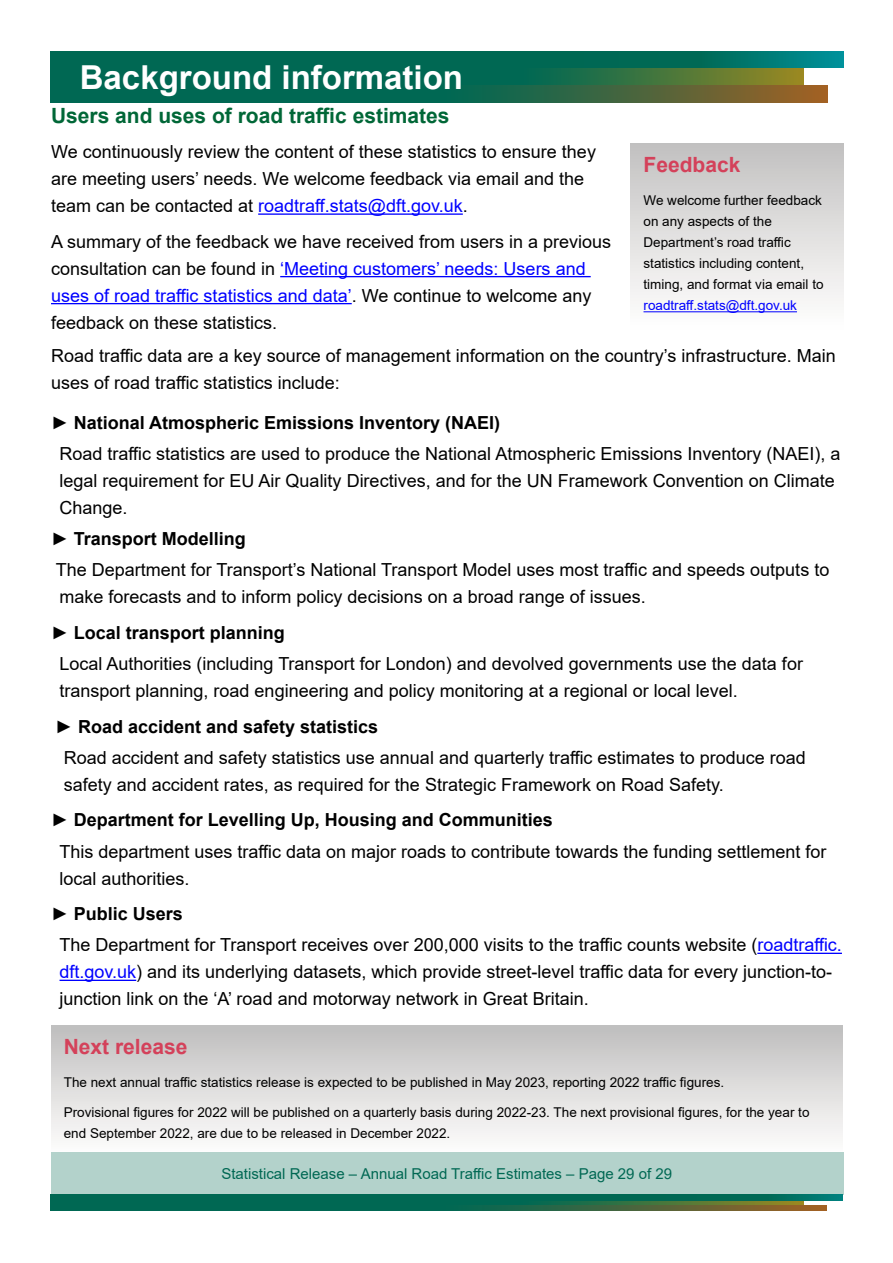
<style>
.page{position:relative;width:893px;height:1263px;background:#fff}
.page>*{position:absolute;margin:0;border:0;box-sizing:border-box;transform-origin:0 0}
.t1{font:700 33px "Arial";color:#fff}
.t2{font:700 21px "Arial";color:#006737}
.t3{font:700 21px "Arial";color:#d4415a}
.t4{font:18px/27px "Arial";color:#000}
.t5{font:700 18px "Arial";color:#000}
.t6{font:15px "Arial";color:#006853}
.Front_page_main_text{font:13.5px/21px "Arial";color:#000}
.s1{font-family:"Arial MT2"}
.s2{color:#00f}
.s3{font-family:"Arial Italic MT2";font-weight:400}
</style>
<div class="page">
<div style="left:51px;top:1152px;width:792px;height:43px;background:#b3d2cb"></div>
<svg style="left:50px;top:1200px;width:753px;height:6px;background:#176b4b"></svg>
<svg style="left:50px;top:1206px;width:777px;height:5px;background:#256647"></svg>
<svg style="left:50px;top:1195px;width:792px;height:5px;background:#006955"></svg>
<svg style="left:51px;top:68px;width:753px;height:17px;background:#1b6d4a"></svg>
<svg style="left:51px;top:51px;width:792px;height:17px;background:#006b59"></svg>
<svg style="left:51px;top:85px;width:777px;height:17px;background:#256647"></svg>
<hr style="left:258px;top:213px;width:205px;height:2px;background:#00f">
<hr style="left:280px;top:276px;width:311px;height:1px;background:#00f">
<hr style="left:51px;top:303px;width:301px;height:1px;background:#00f">
<hr style="left:757px;top:953px;width:85px;height:1px;background:#00f">
<hr style="left:60px;top:980px;width:76px;height:1px;background:#00f">
<div style="left:631px;top:144px;width:212px;height:188px;background:linear-gradient(to bottom,#c4c2c1,#fefeff)"></div>
<hr style="left:643px;top:311px;width:154px;height:1px;background:#00f">
<div style="left:51px;top:1025px;width:792px;height:126px;background:linear-gradient(to bottom,#bfbebe,#fdfdfc)"></div>
<p class="t1" style="left:80px;top:54px;width:385px">Background information</p>
<p class="t2" style="left:51px;top:101px;width:400px">Users and uses of road traffic estimates</p>
<p class="t4" style="left:51px;top:138px;width:546px">We continuously review the content of these statistics to ensure they are meeting users’ needs. We welcome feedback via email and the <span class="s1">team can be contacted at</span> <span class="s2">roadtraff.stats@dft.gov.uk</span>.</p>
<p class="t4" style="left:51px;top:228px;width:562px">A summary of the feedback we have received from users in a previous consultation can be found in <span class="s2">‘Meeting customers’ needs: Users and uses of road traffic statistics and data’</span>. We continue to welcome any feedback on these statistics.</p>
<p class="t4" style="left:51px;top:342px;width:786px">Road traffic data are a key source of management information on the country’s infrastructure. Main uses of road traffic statistics include:</p>
<p class="t5" style="left:51px;top:410px;width:451px"><span class="s3">►</span> National Atmospheric Emissions Inventory (NAEI)</p>
<p class="t4" style="left:60px;top:440px;width:782px">Road traffic statistics are used to produce the National Atmospheric Emissions Inventory (NAEI), a legal requirement for EU Air Quality Directives, and for the UN Framework Convention on Climate<br>Change.</p>
<p class="t5" style="left:51px;top:526px;width:196px"><span class="s3">►</span> Transport Modelling</p>
<p class="t4" style="left:56px;top:556px;width:775px">The Department for Transport’s National Transport Model uses most traffic and speeds outputs to make forecasts and to inform policy decisions on a broad range of issues.</p>
<p class="t5" style="left:51px;top:620px;width:235px"><span class="s3">►</span> Local transport planning</p>
<p class="t4" style="left:60px;top:650px;width:745px">Local Authorities (including Transport for London) and devolved governments use the data for transport planning, road engineering and policy monitoring at a regional or local level.</p>
<p class="t5" style="left:55px;top:714px;width:324px"><span class="s3">►</span> Road accident and safety statistics</p>
<p class="t4" style="left:64px;top:744px;width:743px">Road accident and safety statistics use annual and quarterly traffic estimates to produce road safety and accident rates, as required for the Strategic Framework on Road Safety.</p>
<p class="t5" style="left:51px;top:807px;width:503px"><span class="s3">►</span> Department for Levelling Up, Housing and Communities</p>
<p class="t4" style="left:60px;top:838px;width:768px">This department uses traffic data on major roads to contribute towards the funding settlement for local authorities.</p>
<p class="t5" style="left:51px;top:901px;width:133px"><span class="s3">►</span> Public Users</p>
<p class="t4" style="left:60px;top:931px;width:784px">The Department for Transport receives over 200,000 visits to the traffic counts website (<span class="s2">roadtraffic. dft.gov.uk</span>) and its underlying datasets, which provide street-level traffic data for every junction-to&shy;junction link on the ‘A’ road and motorway network in Great Britain.</p>
<p class="t3" style="left:643px;top:149px;width:98px">Feedback</p>
<p class="Front_page_main_text" style="left:643px;top:190px;width:182px">We welcome further feedback on any aspects of the<br>Department’s road traffic statistics including content, timing, and format via email to <span class="s2">roadtraff.stats@dft.gov.uk</span></p>
<p class="t3" style="left:64px;top:1031px;width:125px">Next release</p>
<p class="Front_page_main_text" style="left:64px;top:1072px;width:662px">The next annual traffic statistics release is expected to be published in May 2023, reporting 2022 traffic figures.</p>
<p class="Front_page_main_text" style="left:64px;top:1102px;width:747px">Provisional figures for 2022 will be published on a quarterly basis during 2022-23. The next provisional figures, for the year to end September 2022, are due to be released in December 2022.</p>
<p class="t6" style="left:221px;top:1163px;width:452px">Statistical Release – Annual Road Traffic Estimates – Page 29 of 29</p>
</div>
